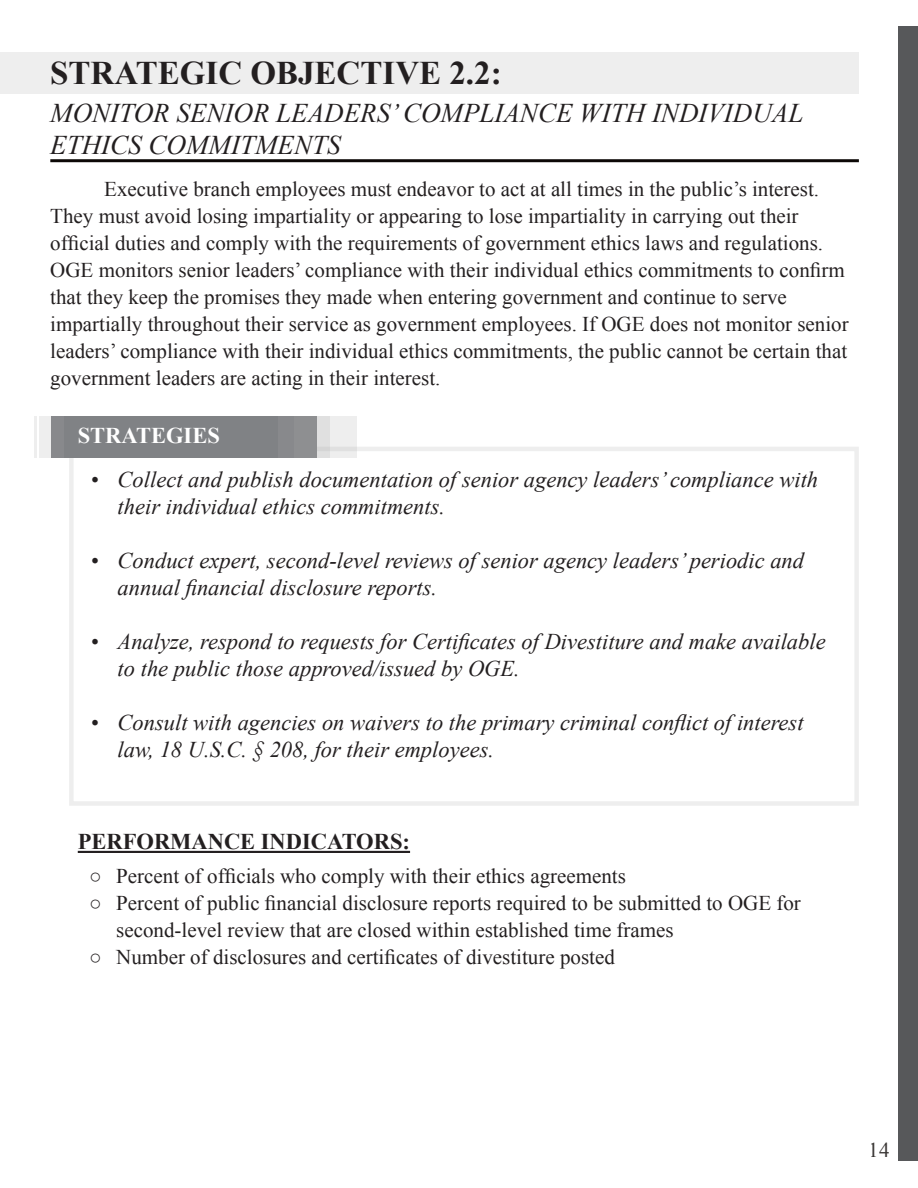
<style>
.page{position:relative;width:918px;height:1188px;background:#fff}
.page>*{position:absolute;margin:0;border:0;box-sizing:border-box;transform-origin:0 0}
.Title_03{font:700 33px "Times New Roman";color:#231f20}
.Title_01{font:italic 27px/32.4px "Times New Roman";color:#231f20}
.t1{font:italic 22.5px/27px "Times New Roman";color:#231f20}
.Title_01-2{font:700 22.5px "Times New Roman";color:#231f20}
.Title_01-3{font:700 22.5px "Times New Roman";color:#fff}
.t2{font:21px/27px "Times New Roman";color:#231f20}
.t3{font:21px "Times New Roman";color:#0c0806}
.s1{font-weight:700}
</style>
<div class="page">
<div style="left:899px;top:27px;width:19px;height:1134px;background:#57585a"></div>
<div style="left:1px;top:52px;width:858px;height:42px;background:#eee"></div>
<hr style="left:78px;top:851px;width:332px;height:2px;background:#231f20">
<hr style="left:50px;top:159px;width:809px;height:3px;background:#0c0806">
<div style="left:52px;top:416px;width:265px;height:42px;background:#808285"></div>
<svg style="left:40px;top:416px;width:12px;height:42px"></svg>
<svg style="left:329px;top:416px;width:28px;height:42px"></svg>
<svg style="left:294px;top:416px;width:35px;height:42px"></svg>
<hr style="left:34px;top:416px;width:3px;height:42px;background:#a9aaaa">
<p class="Title_03" style="left:50px;top:50px;width:453px">STRATEGIC OBJECTIVE 2.2:</p>
<p class="Title_01" style="left:50px;top:96px;width:755px">MONITOR SENIOR LEADERS’ COMPLIANCE WITH INDIVIDUAL<br>ETHICS COMMITMENTS</p>
<p class="t2" style="left:50px;top:175px;width:800px;text-indent:54px">Executive branch employees must endeavor to act at all times in the public’s interest.<br>They must avoid losing impartiality or appearing to lose impartiality in carrying out their official duties and comply with the requirements of government ethics laws and regulations.<br>OGE monitors senior leaders’ compliance with their individual ethics commitments to confirm that they keep the promises they made when entering government and continue to serve impartially throughout their service as government employees. If OGE does not monitor senior leaders’ compliance with their individual ethics commitments, the public cannot be certain that government leaders are acting in their interest.</p>
<p class="Title_01-3" style="left:78px;top:420px;width:144px">STRATEGIES</p>
<p class="t1" style="left:118px;top:465px;width:702px;text-indent:-27px">• Collect and publish documentation of senior agency leaders’ compliance with their individual ethics commitments.</p>
<p class="t1" style="left:118px;top:546px;width:688px;text-indent:-27px">• Conduct expert, second-level reviews of senior agency leaders’ periodic and annual financial disclosure reports.</p>
<p class="t1" style="left:118px;top:627px;width:710px;text-indent:-27px">• Analyze, respond to requests for Certificates of Divestiture and make available to the public those approved/issued by OGE.</p>
<p class="t1" style="left:118px;top:708px;width:687px;text-indent:-27px">• Consult with agencies on waivers to the primary criminal conflict of interest law, 18 U.S.C. § 208, for their employees.</p>
<p class="Title_01-2" style="left:78px;top:826px;width:334px">PERFORMANCE INDICATORS:</p>
<p class="t2" style="left:89px;top:862px;width:538px"><span class="s1">○</span> Percent of officials who comply with their ethics agreements</p>
<p class="t2" style="left:116px;top:889px;width:686px;text-indent:-27px"><span class="s1">○</span> Percent of public financial disclosure reports required to be submitted to OGE for second-level review that are closed within established time frames</p>
<p class="t2" style="left:89px;top:943px;width:527px"><span class="s1">○</span> Number of disclosures and certificates of divestiture posted</p>
<p class="t3" style="left:869px;top:1136px;width:22px">14</p>
</div>
